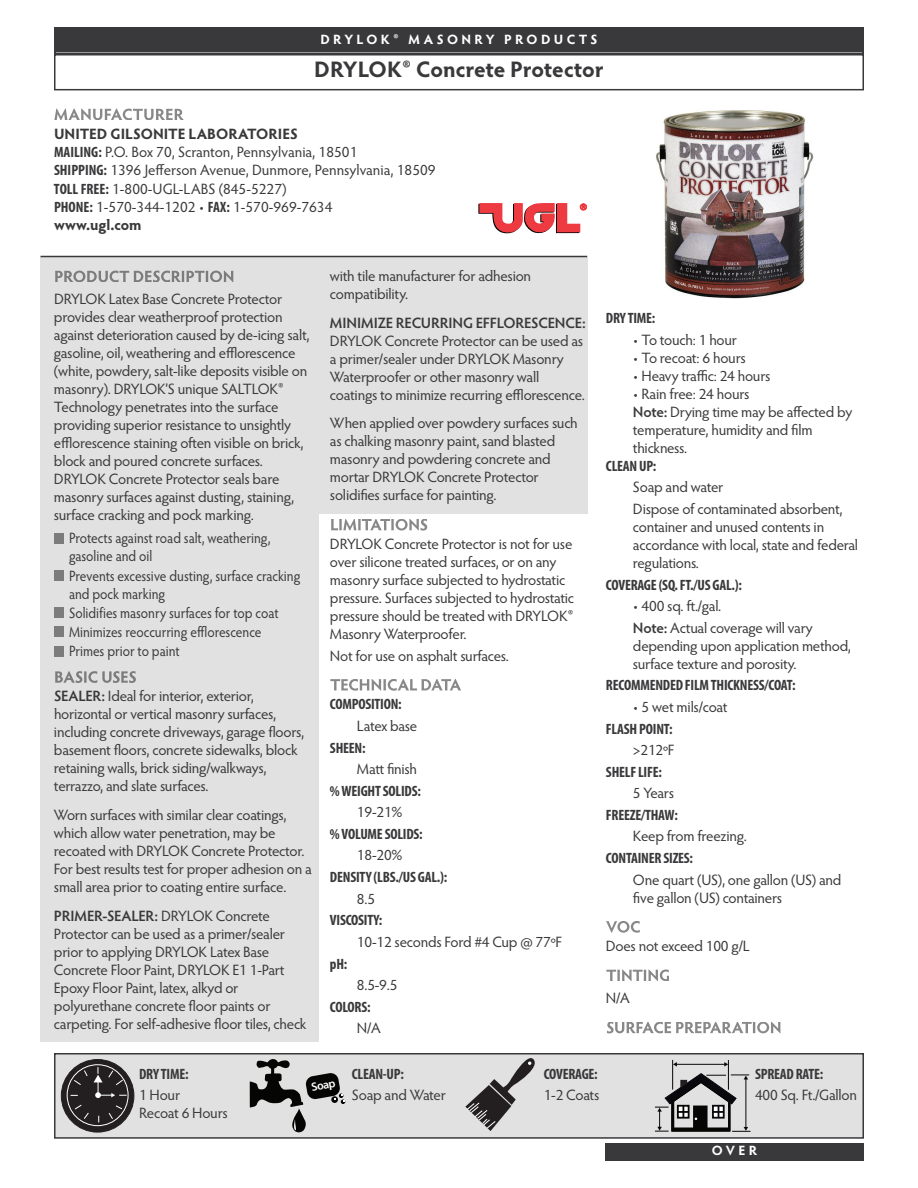
<style>
.page{position:relative;width:918px;height:1188px;background:#fff}
.page>*{position:absolute;margin:0;border:0;box-sizing:border-box;transform-origin:0 0}
.t1{font:700 22.5px "Hypatia Sans Pro";letter-spacing:-.005em;color:#39383a}
.t2{font:15px/18px "Hypatia Sans Pro";letter-spacing:-.015em;color:#39383a}
.t3{font:700 condensed 15px "Myriad Pro";letter-spacing:-.015em;color:#39383a}
.t4{font:15px/18.9px "Hypatia Sans Pro";letter-spacing:-.015em;color:#39383a;scale:.9 1}
.t5{font:600 15px "Hypatia Sans Pro";letter-spacing:-.015em;color:#39383a}
.t6{font:700 13.5px "Hypatia Sans Pro";letter-spacing:.25em;color:#fff}
.t7{font:600 11.85px "Myriad Pro";color:#fff}
.t8{font:8.7px "Helvetica";color:#ee3a41}
.s1{font-weight:700}
.s2{font-family:"Myriad Pro";font-weight:700;font-stretch:condensed}
.s3{font-weight:600}
</style>
<div class="page">
<div style="left:40px;top:257px;width:279px;height:784px;background:#e1e1e1"></div>
<div style="left:54px;top:54px;width:810px;height:36px;border:2px solid #39383a"></div>
<svg style="left:478px;top:203px;width:102px;height:31px"></svg>
<svg style="left:54px;top:109px;width:130px;height:11px"></svg>
<div style="left:56px;top:28px;width:807px;height:24px;background:#39383a"></div>
<div style="left:54px;top:27px;width:810px;height:27px;border:2px solid #39383a"></div>
<div style="left:319px;top:257px;width:268px;height:257px;background:#e1e1e1"></div>
<svg style="left:55px;top:271px;width:139px;height:11px"></svg>
<div style="left:54px;top:533px;width:10px;height:10px;background:#7c7c7d"></div>
<div style="left:54px;top:570px;width:10px;height:11px;background:#7c7c7d"></div>
<div style="left:54px;top:608px;width:10px;height:10px;background:#7c7c7d"></div>
<div style="left:54px;top:627px;width:10px;height:10px;background:#7c7c7d"></div>
<div style="left:54px;top:646px;width:10px;height:10px;background:#7c7c7d"></div>
<svg style="left:55px;top:671px;width:81px;height:12px"></svg>
<svg style="left:331px;top:519px;width:96px;height:12px"></svg>
<svg style="left:330px;top:679px;width:131px;height:12px"></svg>
<svg style="left:606px;top:921px;width:34px;height:12px"></svg>
<svg style="left:606px;top:969px;width:63px;height:12px"></svg>
<svg style="left:607px;top:1022px;width:125px;height:11px"></svg>
<hr style="left:40px;top:256px;width:547px;height:1px;background:#39383a">
<div style="left:605px;top:1144px;width:259px;height:17px;background:#39383a"></div>
<img style="left:656px;top:110px;width:158px;height:189px">
<div style="left:55px;top:1054px;width:808px;height:84px;background:#e1e1e1"></div>
<div style="left:54px;top:1053px;width:810px;height:86px;border:2px solid #39383a"></div>
<div style="left:61px;top:1060px;width:73px;height:72px;background:#231f20;border-radius:50%"></div>
<div style="left:61px;top:1059px;width:73px;height:74px;border:1px solid #231f20;border-radius:50%"></div>
<div style="left:67px;top:1064px;width:62px;height:62px;border:1px solid #fff;border-radius:50%"></div>
<svg style="left:73px;top:1069px;width:15px;height:16px"></svg>
<svg style="left:74px;top:1104px;width:15px;height:16px"></svg>
<svg style="left:108px;top:1105px;width:15px;height:15px"></svg>
<svg style="left:94px;top:1067px;width:33px;height:31px"></svg>
<svg style="left:250px;top:1059px;width:95px;height:74px"></svg>
<svg style="left:465px;top:1058px;width:70px;height:73px"></svg>
<hr style="left:672px;top:1060px;width:1px;height:30px;background:#050504">
<hr style="left:728px;top:1060px;width:1px;height:30px;background:#050504">
<hr style="left:676px;top:1064px;width:49px;height:1px;background:#09090d">
<svg style="left:724px;top:1062px;width:4px;height:5px"></svg>
<svg style="left:673px;top:1062px;width:4px;height:5px"></svg>
<svg style="left:655px;top:1073px;width:96px;height:59px"></svg>
<p class="t6" style="left:320px;top:34px;width:279px">DRYLOK® MASONRY PRODUCTS</p>
<h1 class="t1" style="left:314px;top:61px;width:291px">DRYLOK® Concrete Protector</h1>
<p class="t2" style="left:54px;top:126px;width:383px"><span class="s1">UNITED GILSONITE LABORATORIES<br></span><span class="s2">MAILING:</span> P.O. Box 70, Scranton, Pennsylvania, 18501<br><span class="s2">SHIPPING:</span> 1396 Jefferson Avenue, Dunmore, Pennsylvania, 18509<br><span class="s2">TOLL FREE:</span> 1-800-UGL-LABS (845-5227)<br><span class="s2">PHONE:</span> 1-570-344-1202 • <span class="s2">FAX:</span> 1-570-969-7634<br><span class="s1">www.ugl.com</span></p>
<p class="t8" style="left:580px;top:202px;width:8px">®</p>
<p class="t2" style="left:54px;top:292px;width:257px">DRYLOK Latex Base Concrete Protector provides clear weatherproof protection against deterioration caused by de-icing salt, gasoline, oil, weathering and efflorescence (white, powdery, salt-like deposits visible on masonry). DRYLOK’S unique SALTLOK® Technology penetrates into the surface providing superior resistance to unsightly efflorescence staining often visible on brick, block and poured concrete surfaces.<br>DRYLOK Concrete Protector seals bare masonry surfaces against dusting, staining, surface cracking and pock marking.</p>
<p class="t4" style="left:69px;top:530px;width:259px">Protects against road salt, weathering, gasoline and oil<br>Prevents excessive dusting, surface cracking and pock marking<br>Solidifies masonry surfaces for top coat<br>Minimizes reoccurring efflorescence<br>Primes prior to paint</p>
<p class="t2" style="left:54px;top:689px;width:252px"><span class="s3">SEALER:</span> Ideal for interior, exterior, horizontal or vertical masonry surfaces, including concrete driveways, garage floors, basement floors, concrete sidewalks, block retaining walls, brick siding/walkways, terrazzo, and slate surfaces.</p>
<p class="t2" style="left:54px;top:808px;width:259px">Worn surfaces with similar clear coatings, which allow water penetration, may be recoated with DRYLOK Concrete Protector.<br>For best results test for proper adhesion on a small area prior to coating entire surface.</p>
<p class="t2" style="left:54px;top:908px;width:254px"><span class="s3">PRIMER-SEALER:</span> DRYLOK Concrete Protector can be used as a primer/sealer prior to applying DRYLOK Latex Base Concrete Floor Paint, DRYLOK E1 1-Part Epoxy Floor Paint, latex, alkyd or polyurethane concrete floor paints or carpeting. For self-adhesive floor tiles, check</p>
<p class="t2" style="left:330px;top:268px;width:203px">with tile manufacturer for adhesion compatibility.</p>
<p class="t5" style="left:330px;top:317px;width:257px">MINIMIZE RECURRING EFFLORESCENCE:</p>
<p class="t2" style="left:330px;top:333px;width:256px">DRYLOK Concrete Protector can be used as a primer/sealer under DRYLOK Masonry Waterproofer or other masonry wall coatings to minimize recurring efflorescence.</p>
<p class="t2" style="left:330px;top:416px;width:249px">When applied over powdery surfaces such as chalking masonry paint, sand blasted masonry and powdering concrete and mortar DRYLOK Concrete Protector solidifies surface for painting.</p>
<p class="t2" style="left:330px;top:536px;width:246px">DRYLOK Concrete Protector is not for use over silicone treated surfaces, or on any masonry surface subjected to hydrostatic pressure. Surfaces subjected to hydrostatic pressure should be treated with DRYLOK® Masonry Waterproofer.</p>
<p class="t2" style="left:330px;top:648px;width:180px">Not for use on asphalt surfaces.</p>
<p class="t3" style="left:330px;top:699px;width:73px">COMPOSITION:</p>
<p class="t2" style="left:357px;top:718px;width:62px">Latex base</p>
<p class="t3" style="left:330px;top:742px;width:37px">SHEEN:</p>
<p class="t2" style="left:357px;top:761px;width:62px">Matt finish</p>
<p class="t3" style="left:330px;top:786px;width:92px">%WEIGHTSOLIDS:</p>
<p class="t2" style="left:357px;top:805px;width:47px">19-21%</p>
<p class="t3" style="left:330px;top:829px;width:94px">%VOLUMESOLIDS:</p>
<p class="t2" style="left:357px;top:848px;width:47px">18-20%</p>
<p class="t3" style="left:330px;top:872px;width:119px">DENSITY (LBS./US GAL.):</p>
<p class="t2" style="left:357px;top:891px;width:20px">8.5</p>
<p class="t3" style="left:330px;top:915px;width:54px">VISCOSITY:</p>
<p class="t2" style="left:357px;top:934px;width:207px">10-12 seconds Ford #4 Cup @ 77ºF</p>
<p class="t3" style="left:330px;top:958px;width:19px">pH:</p>
<p class="t2" style="left:357px;top:977px;width:42px">8.5-9.5</p>
<p class="t3" style="left:330px;top:1002px;width:42px">COLORS:</p>
<p class="t2" style="left:357px;top:1021px;width:25px">N/A</p>
<p class="t3" style="left:606px;top:313px;width:51px">DRY TIME:</p>
<p class="t2" style="left:633px;top:332px;width:106px">• To touch: 1 hour</p>
<p class="t2" style="left:633px;top:350px;width:114px">• To recoat: 6 hours</p>
<p class="t2" style="left:633px;top:368px;width:139px">• Heavy traffic: 24 hours</p>
<p class="t2" style="left:633px;top:386px;width:221px">• Rain free: 24 hours<br><span class="s3">Note:</span> Drying time may be affected by temperature, humidity and film thickness.</p>
<p class="t3" style="left:606px;top:461px;width:52px">CLEANUP:</p>
<p class="t2" style="left:633px;top:478px;width:211px;line-height:21.6px">Soap and water<br>Dispose of contaminated absorbent,</p>
<p class="t2" style="left:633px;top:519px;width:227px">container and unused contents in accordance with local, state and federal regulations.</p>
<p class="t3" style="left:606px;top:579px;width:138px">COVERAGE(SQ.FT./US GAL.):</p>
<p class="t2" style="left:633px;top:597px;width:181px;line-height:21.6px">• 400 sq. ft./gal.<br><span class="s3">Note:</span> Actual coverage will vary</p>
<p class="t2" style="left:633px;top:638px;width:219px">depending upon application method, surface texture and porosity.</p>
<p class="t3" style="left:606px;top:680px;width:191px">RECOMMENDED FILMTHICKNESS/COAT:</p>
<p class="t2" style="left:633px;top:699px;width:96px">• 5 wet mils/coat</p>
<p class="t3" style="left:606px;top:723px;width:68px">FLASH POINT:</p>
<p class="t2" style="left:633px;top:742px;width:43px">&gt;212ºF</p>
<p class="t3" style="left:606px;top:767px;width:57px">SHELFLIFE:</p>
<p class="t2" style="left:633px;top:786px;width:43px">5 Years</p>
<p class="t3" style="left:606px;top:810px;width:73px">FREEZE/THAW:</p>
<p class="t2" style="left:633px;top:829px;width:115px">Keep from freezing.</p>
<p class="t3" style="left:606px;top:853px;width:89px">CONTAINER SIZES:</p>
<p class="t2" style="left:633px;top:872px;width:210px">One quart (US), one gallon (US) and five gallon (US) containers</p>
<p class="t2" style="left:606px;top:939px;width:145px">Does not exceed 100 g/L</p>
<p class="t2" style="left:606px;top:991px;width:25px">N/A</p>
<p class="t3" style="left:139px;top:1068px;width:51px">DRY TIME:</p>
<p class="t2" style="left:139px;top:1087px;width:90px">1 Hour<br>Recoat 6 Hours</p>
<p class="t7" style="left:311px;top:1083px;width:25px;rotate:-10deg">Soap</p>
<p class="t3" style="left:352px;top:1068px;width:53px">CLEAN-UP:</p>
<p class="t2" style="left:352px;top:1087px;width:96px">Soap and Water</p>
<p class="t3" style="left:544px;top:1068px;width:56px">COVERAGE:</p>
<p class="t2" style="left:544px;top:1087px;width:57px">1-2 Coats</p>
<p class="t3" style="left:755px;top:1068px;width:70px">SPREAD RATE:</p>
<p class="t2" style="left:755px;top:1087px;width:103px">400 Sq. Ft./Gallon</p>
<p class="t6" style="left:712px;top:1146px;width:47px">OVER</p>
</div>
